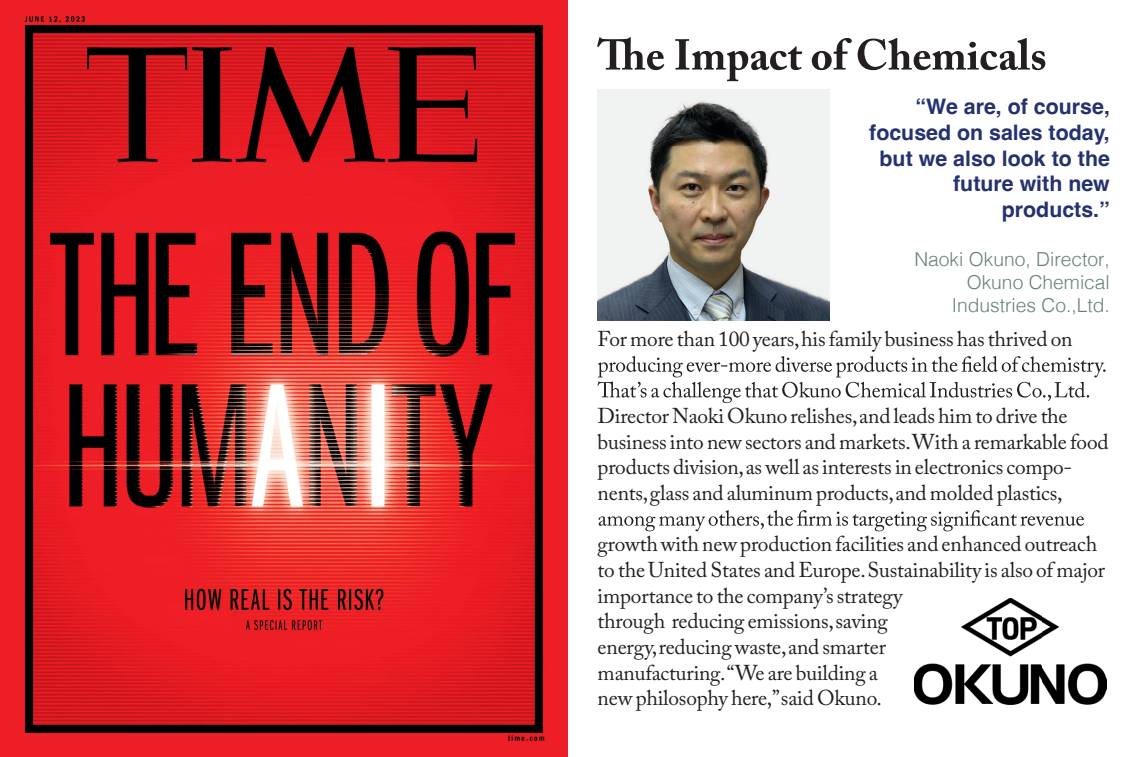
<style>
.page{position:relative;width:1135px;height:757px;background:#fff}
.page>*{position:absolute;margin:0;border:0;box-sizing:border-box;transform-origin:0 0}
.t1{font:21.4px/25.6px "Adobe Caslon Pro";letter-spacing:-.01em;color:#231f20}
.t2{font:700 21.4px/25.6px "Helvetica";color:#24326f;text-align:right}
.t3{font:300 19.2px/23.1px "Helvetica";color:#67817a;text-align:right}
</style>
<div class="page">
<svg style="left:597px;top:37px;width:448px;height:44px"></svg>
<svg style="left:597px;top:356px;width:508px;height:47px"></svg>
<svg style="left:598px;top:510px;width:486px;height:21px"></svg>
<img style="left:597px;top:89px;width:232px;height:231px">
<img style="left:914px;top:598px;width:192px;height:106px">
<img style="left:0;top:0;width:567px;height:756px">
<p class="t2" style="left:869px;top:96px;width:242px">“We are, of course, focused on sales today, but we also look to the future with new products.”</p>
<p class="t3" style="left:914px;top:246px;width:197px">Naoki Okuno, Director,<br>Okuno Chemical<br>Industries Co.,Ltd.</p>
<p class="t1" style="left:597px;top:325px;width:476px">For more than 100 years, his family business has thrived on</p>
<p class="t1" style="left:597px;top:402px;width:512px">Director Naoki Okuno relishes, and leads him to drive the business into new sectors and markets. With a remarkable food products division, as well as interests in electronics compo&shy;nents, glass and aluminum products, and molded plastics,</p>
<p class="t1" style="left:597px;top:530px;width:509px">growth with new production facilities and enhanced outreach to the United States and Europe. Sustainability is also of major importance to the company’s strategy<br>through reducing emissions, saving<br>energy, reducing waste, and smarter<br>manufacturing. “We are building a<br>new philosophy here,” said Okuno.</p>
</div>
